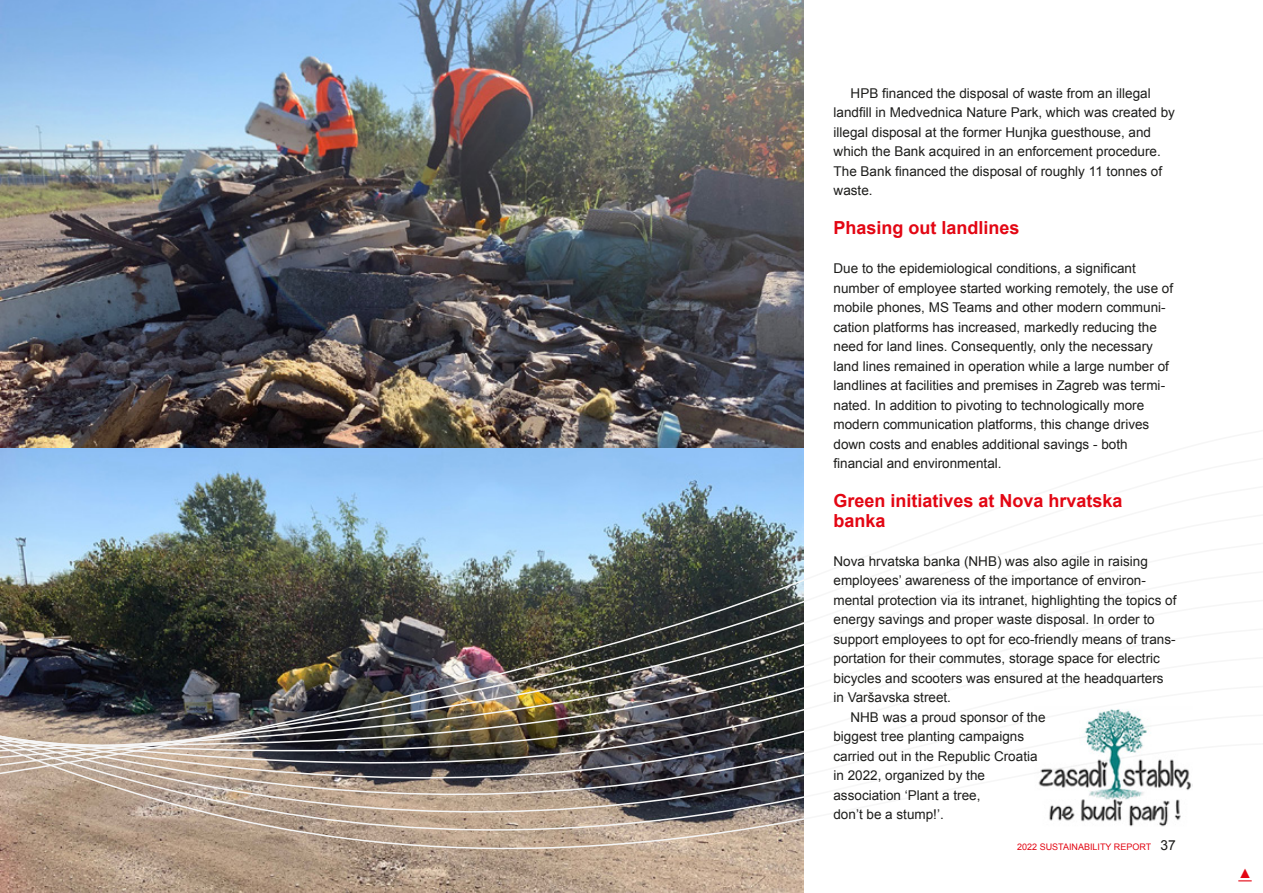
<style>
.page{position:relative;width:1263px;height:893px;background:#fff}
.page>*{position:absolute;margin:0;border:0;box-sizing:border-box;transform-origin:0 0}
.t1{font:700 18px/19.5px "Arial";color:#e30613}
.t2{font:13.5px/19.5px "Arial";color:#1d1d1b}
.t3{font:13.5px "Arial";color:#e30613}
.t4{font:9px "Arial";color:#e30613}
.s1{font-size:13.8px;color:#1d1d1b}
</style>
<div class="page">
<img style="left:1px;top:0;width:803px;height:411px">
<img style="left:1038px;top:709px;width:154px;height:118px">
<img style="left:0;top:411px;width:804px;height:35px">
<svg style="left:0;top:446px;width:804px;height:33px;background:#8dbbea"></svg>
<svg style="left:0;top:479px;width:804px;height:32px;background:#95c1e9"></svg>
<svg style="left:0;top:511px;width:804px;height:29px;background:#90b4cb"></svg>
<img style="left:0;top:540px;width:804px;height:29px">
<img style="left:0;top:569px;width:804px;height:29px">
<svg style="left:0;top:598px;width:804px;height:29px;background:#3a3c33"></svg>
<svg style="left:0;top:627px;width:804px;height:12px;background:#3d3d36"></svg>
<img style="left:0;top:639px;width:804px;height:254px">
<svg style="left:1238px;top:880px;width:14px;height:1px"></svg>
<p class="t2" style="left:834px;top:83px;width:343px;text-indent:17px">HPB financed the disposal of waste from an illegal landfill in Medvednica Nature Park, which was created by illegal disposal at the former Hunjka guesthouse, and which the Bank acquired in an enforcement procedure.<br>The Bank financed the disposal of roughly 11 tonnes of waste.</p>
<h1 class="t1" style="left:833px;top:219px;width:188px">Phasing out landlines</h1>
<p class="t2" style="left:833px;top:259px;width:341px">Due to the epidemiological conditions, a significant number of employee started working remotely, the use of mobile phones, MS Teams and other modern communi&shy;cation platforms has increased, markedly reducing the need for land lines. Consequently, only the necessary land lines remained in operation while a large number of landlines at facilities and premises in Zagreb was termi&shy;nated. In addition to pivoting to technologically more modern communication platforms, this change drives down costs and enables additional savings - both financial and environmental.</p>
<h1 class="t1" style="left:833px;top:492px;width:291px">Green initiatives at Nova hrvatska banka</h1>
<p class="t2" style="left:833px;top:551px;width:344px">Nova hrvatska banka (NHB) was also agile in raising employees’ awareness of the importance of environ&shy;mental protection via its intranet, highlighting the topics of energy savings and proper waste disposal. In order to support employees to opt for eco-friendly means of trans&shy;portation for their commutes, storage space for electric bicycles and scooters was ensured at the headquarters in Varšavska street.</p>
<p class="t2" style="left:833px;top:707px;width:214px;text-indent:17px">NHB was a proud sponsor of the biggest tree planting campaigns carried out in the Republic Croatia in 2022, organized by the association ‘Plant a tree,<br>don’t be a stump!’.</p>
<p class="t4" style="left:1017px;top:841px;width:160px">2022 SUSTAINABILITY REPORT <span class="s1">37</span></p>
<p class="t3" style="left:1238px;top:864px;width:15px">▲</p>
</div>
